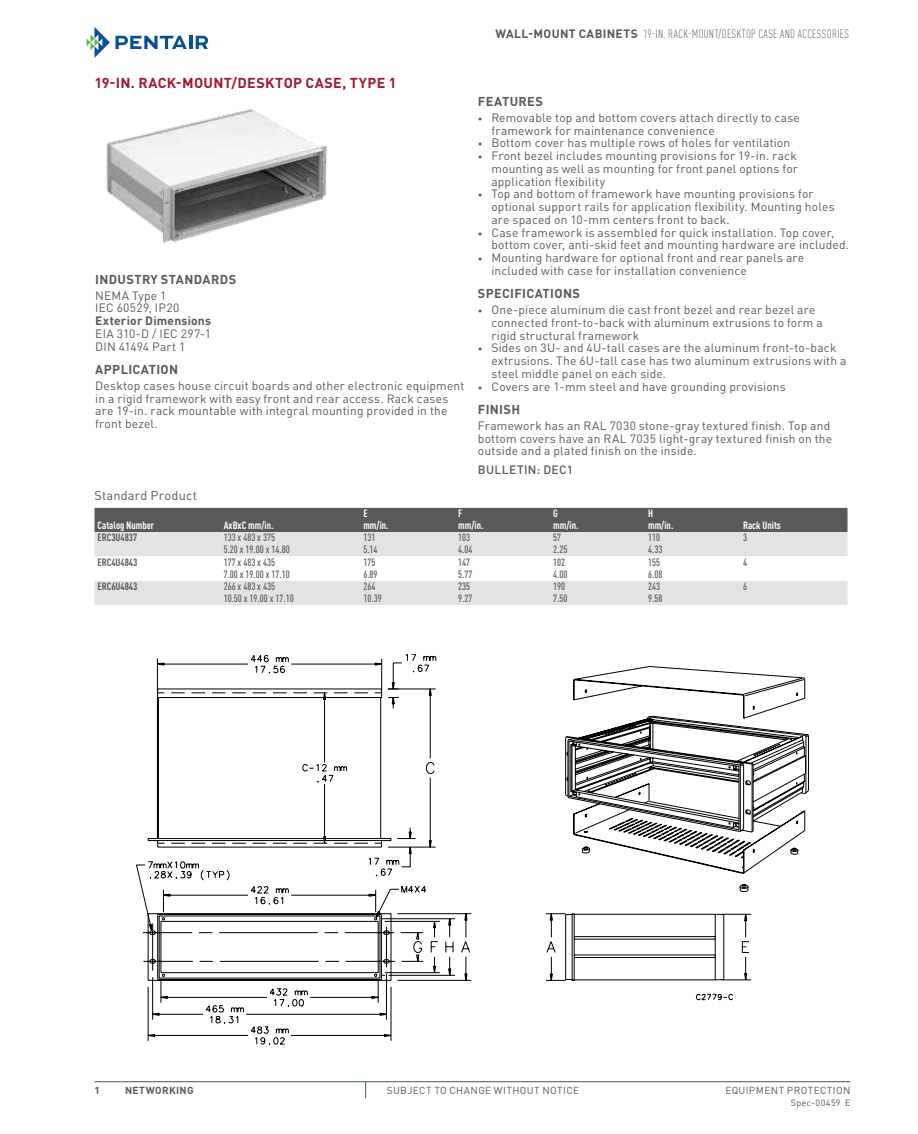
<style>
.page{position:relative;width:918px;height:1134px;background:#fff}
.page>*{position:absolute;margin:0;border:0;box-sizing:border-box;transform-origin:0 0}
.t1{font:700 14.25px "DIN Pro";letter-spacing:.02em;color:#a21a2d}
.t2{font:700 12.75px "DIN Pro";letter-spacing:.025em;color:#58595b}
.t3{font:12.75px "DIN Pro";letter-spacing:.015em;color:#58595b}
.t4{font:12px/12.8px "DIN Pro";letter-spacing:.015em;color:#58595b}
.t5{font:300 condensed 12px "DIN Pro";letter-spacing:.03em;color:#58595b}
.t6{font:700 12px "DIN Pro";color:#58595b}
.t7{font:500 12px "DIN Pro";letter-spacing:.03em;color:#58595b}
.t8{font:500 condensed 10.5px/12px "DIN Pro";color:#58595b}
.t9{font:700 condensed 10.5px/12px "DIN Pro";color:#fff}
.t10{font:700 condensed 10.5px "DIN Pro";color:#58595b}
.t11{font:10.2px "DIN Pro";letter-spacing:.035em;color:#58595b}
.t12{font:700 10.2px "DIN Pro";letter-spacing:.035em;color:#58595b}
.t13{font:9px "DIN Pro";letter-spacing:.03em;color:#58595b}
.s1{font-weight:700;font-stretch:normal}
.s2{font-size:9px}
</style>
<div class="page">
<svg style="left:87px;top:27px;width:23px;height:31px"></svg>
<svg style="left:116px;top:36px;width:92px;height:13px"></svg>
<hr style="left:94px;top:1081px;width:756px;height:1px;background:#3d5567">
<svg style="left:365px;top:1082px;width:1px;height:16px"></svg>
<img style="left:106px;top:109px;width:222px;height:134px">
<div style="left:94px;top:508px;width:754px;height:24px;background:#58595b"></div>
<div style="left:94px;top:532px;width:754px;height:24px;background:#e2e3e4"></div>
<div style="left:94px;top:581px;width:754px;height:24px;background:#e2e3e4"></div>
<svg style="left:583px;top:677px;width:226px;height:193px"></svg>
<svg style="left:157px;top:658px;width:641px;height:195px"></svg>
<svg style="left:160px;top:656px;width:312px;height:212px"></svg>
<svg style="left:136px;top:861px;width:256px;height:184px"></svg>
<svg style="left:162px;top:870px;width:589px;height:111px"></svg>
<p class="t5" style="left:495px;top:25px;width:355px"><span class="s1">WALL-MOUNT CABINETS</span> 19-IN. RACK-MOUNT/DESKTOP CASE AND ACCESSORIES</p>
<p class="t1" style="left:94px;top:71px;width:303px">19-IN. RACK-MOUNT/DESKTOP CASE, TYPE 1</p>
<p class="t2" style="left:95px;top:269px;width:32px">INDUSTRY</p>
<p class="t2" style="left:161px;top:269px;width:9px">STAN</p>
<p class="t2" style="left:194px;top:269px;width:43px">DAR DS</p>
<p class="t4" style="left:95px;top:288px;width:86px">NEMA Type 1<br>IEC 60529, IP20</p>
<p class="t6" style="left:95px;top:311px;width:117px">EXTERIOR DIMENSIONS</p>
<p class="t4" style="left:95px;top:326px;width:117px">EIA 310-D / IEC 297-1<br>DIN 41494 Part 1</p>
<p class="t2" style="left:95px;top:359px;width:9px">APPLI</p>
<p class="t2" style="left:133px;top:359px;width:17px">CATION</p>
<p class="t4" style="left:95px;top:378px;width:371px">Desktop cases house circuit boards and other electronic equipment in a rigid framework with easy front and rear access. Rack cases are 19-in. rack mountable with integral mounting provided in the front bezel.</p>
<p class="t2" style="left:478px;top:91px;width:17px">FEATURES</p>
<p class="t4" style="left:491px;top:110px;width:310px;text-indent:-14px"><span class="s2">•</span> Removable top and bottom covers attach directly to case framework for maintenance convenience</p>
<p class="t4" style="left:478px;top:136px;width:314px"><span class="s2">•</span> Bottom cover has multiple rows of holes for ventilation</p>
<p class="t4" style="left:491px;top:148px;width:308px;text-align:justify;text-indent:-14px"><span class="s2">•</span> Front bezel includes mounting provisions for 19-in. rack mounting as well as mounting for front panel options for application flexibility</p>
<p class="t4" style="left:491px;top:187px;width:345px;text-indent:-14px"><span class="s2">•</span> Top and bottom of framework have mounting provisions for optional support rails for application flexibility. Mounting holes are spaced on 10-mm centers front to back.</p>
<p class="t4" style="left:491px;top:225px;width:359px;text-indent:-14px"><span class="s2">•</span> Case framework is assembled for quick installation. Top cover, bottom cover, anti-skid feet and mounting hardware are included.</p>
<p class="t4" style="left:491px;top:250px;width:314px;text-indent:-14px"><span class="s2">•</span> Mounting hardware for optional front and rear panels are included with case for installation convenience</p>
<p class="t2" style="left:478px;top:283px;width:9px">SPE</p>
<p class="t2" style="left:502px;top:283px;width:42px">CIFICATIONS</p>
<p class="t4" style="left:491px;top:302px;width:333px;text-indent:-14px"><span class="s2">•</span> One-piece aluminum die cast front bezel and rear bezel are connected front-to-back with aluminum extrusions to form a rigid structural framework</p>
<p class="t4" style="left:491px;top:341px;width:357px;text-indent:-14px"><span class="s2">•</span> Sides on 3U- and 4U-tall cases are the aluminum front-to-back extrusions. The 6U-tall case has two aluminum extrusions with a steel middle panel on each side.</p>
<p class="t4" style="left:478px;top:379px;width:309px"><span class="s2">•</span> Covers are 1-mm steel and have grounding provisions</p>
<p class="t2" style="left:478px;top:399px;width:15px">FINIS</p>
<p class="t2" style="left:511px;top:399px;width:10px">H</p>
<p class="t4" style="left:478px;top:418px;width:356px">Framework has an RAL 7030 stone-gray textured finish. Top and bottom covers have an RAL 7035 light-gray textured finish on the outside and a plated finish on the inside.</p>
<p class="t7" style="left:478px;top:460px;width:97px">BULLETIN: DEC1</p>
<p class="t3" style="left:94px;top:486px;width:104px">Standard Product</p>
<p class="t9" style="left:98px;top:519px;width:58px">Catalog Number</p>
<p class="t9" style="left:224px;top:518px;width:52px">AxBxC mm/in.</p>
<p class="t9" style="left:363px;top:506px;width:27px">E mm/in.</p>
<p class="t9" style="left:458px;top:506px;width:27px">F mm/in.</p>
<p class="t9" style="left:553px;top:506px;width:27px">G mm/in.</p>
<p class="t9" style="left:648px;top:506px;width:27px">H mm/in.</p>
<p class="t9" style="left:743px;top:519px;width:39px">Rack Units</p>
<p class="t10" style="left:98px;top:530px;width:41px">ERC3U4837</p>
<p class="t8" style="left:224px;top:531px;width:68px">133 x 483 x 375<br>5.20 x 19.00 x 14.80</p>
<p class="t8" style="left:363px;top:531px;width:16px">131<br>5.14</p>
<p class="t8" style="left:458px;top:531px;width:16px">103<br>4.04</p>
<p class="t8" style="left:553px;top:531px;width:16px">57<br>2.25</p>
<p class="t8" style="left:648px;top:531px;width:16px">110<br>4.33</p>
<p class="t8" style="left:743px;top:531px;width:6px">3</p>
<p class="t10" style="left:98px;top:554px;width:41px">ERC4U4843</p>
<p class="t8" style="left:224px;top:555px;width:68px">177 x 483 x 435<br>7.00 x 19.00 x 17.10</p>
<p class="t8" style="left:363px;top:555px;width:16px">175<br>6.89</p>
<p class="t8" style="left:458px;top:555px;width:16px">147<br>5.77</p>
<p class="t8" style="left:553px;top:555px;width:16px">102<br>4.00</p>
<p class="t8" style="left:648px;top:555px;width:16px">155<br>6.08</p>
<p class="t8" style="left:743px;top:555px;width:6px">4</p>
<p class="t10" style="left:98px;top:578px;width:41px">ERC6U4843</p>
<p class="t8" style="left:224px;top:579px;width:72px">266 x 483 x 435<br>10.50 x 19.00 x 17.10</p>
<p class="t8" style="left:363px;top:579px;width:20px">264<br>10.39</p>
<p class="t8" style="left:458px;top:579px;width:16px">235<br>9.27</p>
<p class="t8" style="left:553px;top:579px;width:16px">190<br>7.50</p>
<p class="t8" style="left:648px;top:579px;width:16px">243<br>9.58</p>
<p class="t8" style="left:743px;top:579px;width:6px">6</p>
<p class="t12" style="left:94px;top:1081px;width:7px">1</p>
<p class="t12" style="left:125px;top:1081px;width:70px">NETWORKING</p>
<p class="t11" style="left:387px;top:1082px;width:194px">SUBJECT TO CHANGE WITHOUT NOTICE</p>
<p class="t11" style="left:725px;top:1082px;width:127px">EQUIPMENT PROTECTION</p>
<p class="t13" style="left:791px;top:1096px;width:61px">Spec-00459 E</p>
</div>
